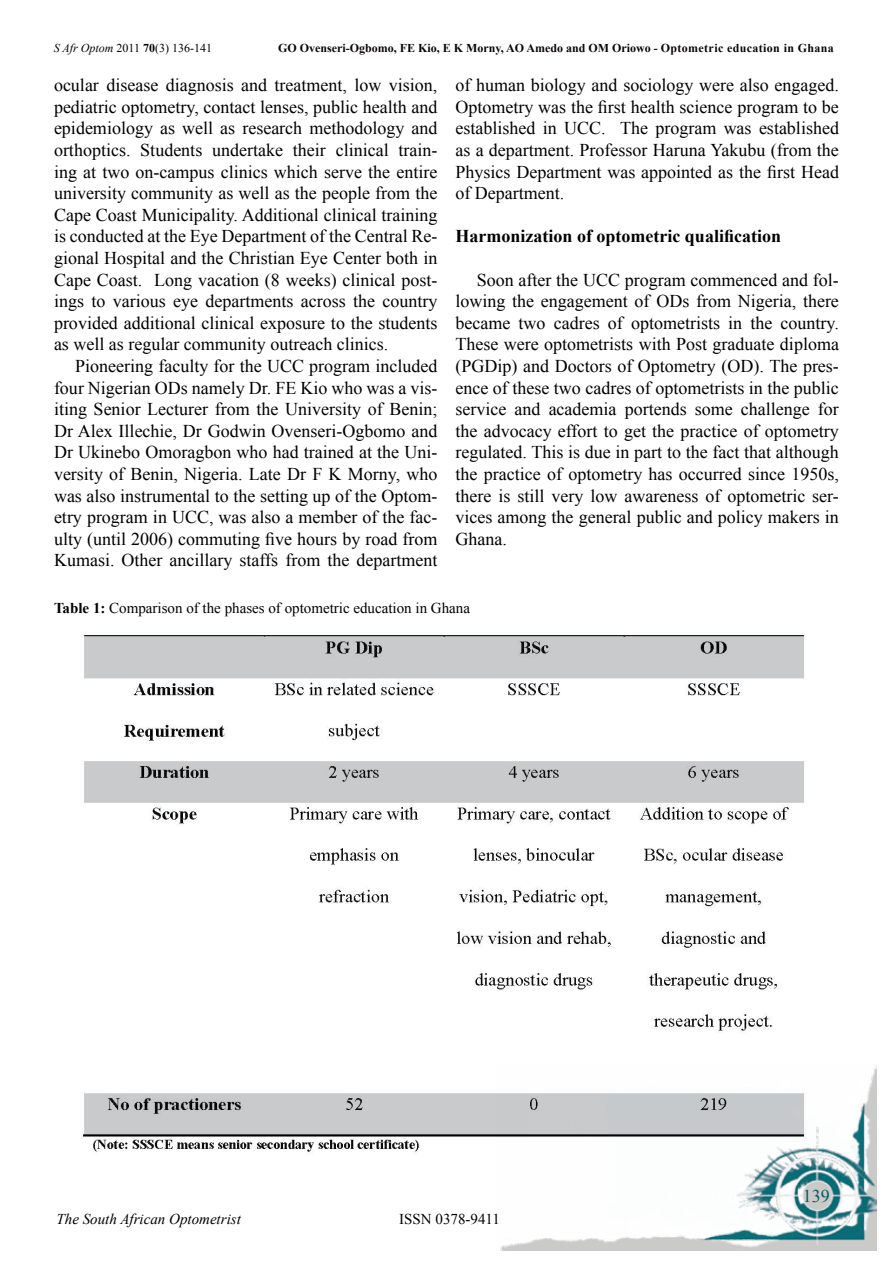
<style>
.page{position:relative;width:893px;height:1263px;background:#fff}
.page>*{position:absolute;margin:0;border:0;box-sizing:border-box;transform-origin:0 0}
.t1{font:18px/21.6px "Times New Roman";color:#000;text-align:justify}
.t2{font:700 18px "Times New Roman";color:#000}
.t3{font:18px "Times New Roman";color:#095a61}
.t4{font:15px "Times New Roman";color:#000}
.t5{font:italic 15px "Times New Roman";color:#000}
.t6{font:700 12px "Times New Roman";color:#0b0505}
.t7{font:12px "Times New Roman";color:#000}
.s1{font-style:italic}
.s2{font-weight:700}
</style>
<div class="page">
<img style="left:83px;top:634px;width:722px;height:520px">
<img style="left:496px;top:1064px;width:380px;height:187px">
<p class="t7" style="left:54px;top:39px;width:160px"><span class="s1">S Afr Optom</span> 2011 <span class="s2">70</span>(3) 136-141</p>
<p class="t6" style="left:278px;top:39px;width:557px">GO Ovenseri-Ogbomo, FE Kio, E K Morny, AO Amedo and OM Oriowo - Optometric education in Ghana</p>
<p class="t1" style="left:54px;top:74px;width:385px">ocular disease diagnosis and treatment, low vision, pediatric optometry, contact lenses, public health and epidemiology as well as research methodology and orthoptics. Students undertake their clinical train&shy;ing at two on-campus clinics which serve the entire university community as well as the people from the Cape Coast Municipality. Additional clinical training is conducted at the Eye Department of the Central Re&shy;gional Hospital and the Christian Eye Center both in Cape Coast. Long vacation (8 weeks) clinical post&shy;ings to various eye departments across the country provided additional clinical exposure to the students as well as regular community outreach clinics.</p>
<p class="t1" style="left:54px;top:355px;width:385px;text-indent:21px">Pioneering faculty for the UCC program included four Nigerian ODs namely Dr. FE Kio who was a vis&shy;iting Senior Lecturer from the University of Benin; Dr Alex Illechie, Dr Godwin Ovenseri-Ogbomo and Dr Ukinebo Omoragbon who had trained at the Uni&shy;versity of Benin, Nigeria. Late Dr F K Morny, who was also instrumental to the setting up of the Optom&shy;etry program in UCC, was also a member of the fac&shy;ulty (until 2006) commuting five hours by road from Kumasi. Other ancillary staffs from the department</p>
<p class="t1" style="left:455px;top:74px;width:385px">of human biology and sociology were also engaged.<br>Optometry was the first health science program to be established in UCC. The program was established as a department. Professor Haruna Yakubu (from the Physics Department was appointed as the first Head of Department.</p>
<p class="t2" style="left:455px;top:224px;width:327px">Harmonization of optometric qualification</p>
<p class="t1" style="left:455px;top:268px;width:385px;text-indent:21px">Soon after the UCC program commenced and fol&shy;lowing the engagement of ODs from Nigeria, there became two cadres of optometrists in the country.<br>These were optometrists with Post graduate diploma (PGDip) and Doctors of Optometry (OD). The pres&shy;ence of these two cadres of optometrists in the public service and academia portends some challenge for the advocacy effort to get the practice of optometry regulated. This is due in part to the fact that although the practice of optometry has occurred since 1950s, there is still very low awareness of optometric ser&shy;vices among the general public and policy makers in Ghana.</p>
<p class="t4" style="left:54px;top:598px;width:418px"><span class="s2">Table 1:</span> Comparison of the phases of optometric education in Ghana</p>
<p class="t5" style="left:57px;top:1208px;width:186px">The South African Optometrist</p>
<p class="t4" style="left:399px;top:1208px;width:102px">ISSN 0378-9411</p>
<p class="t3" style="left:803px;top:1183px;width:28px">139</p>
</div>
